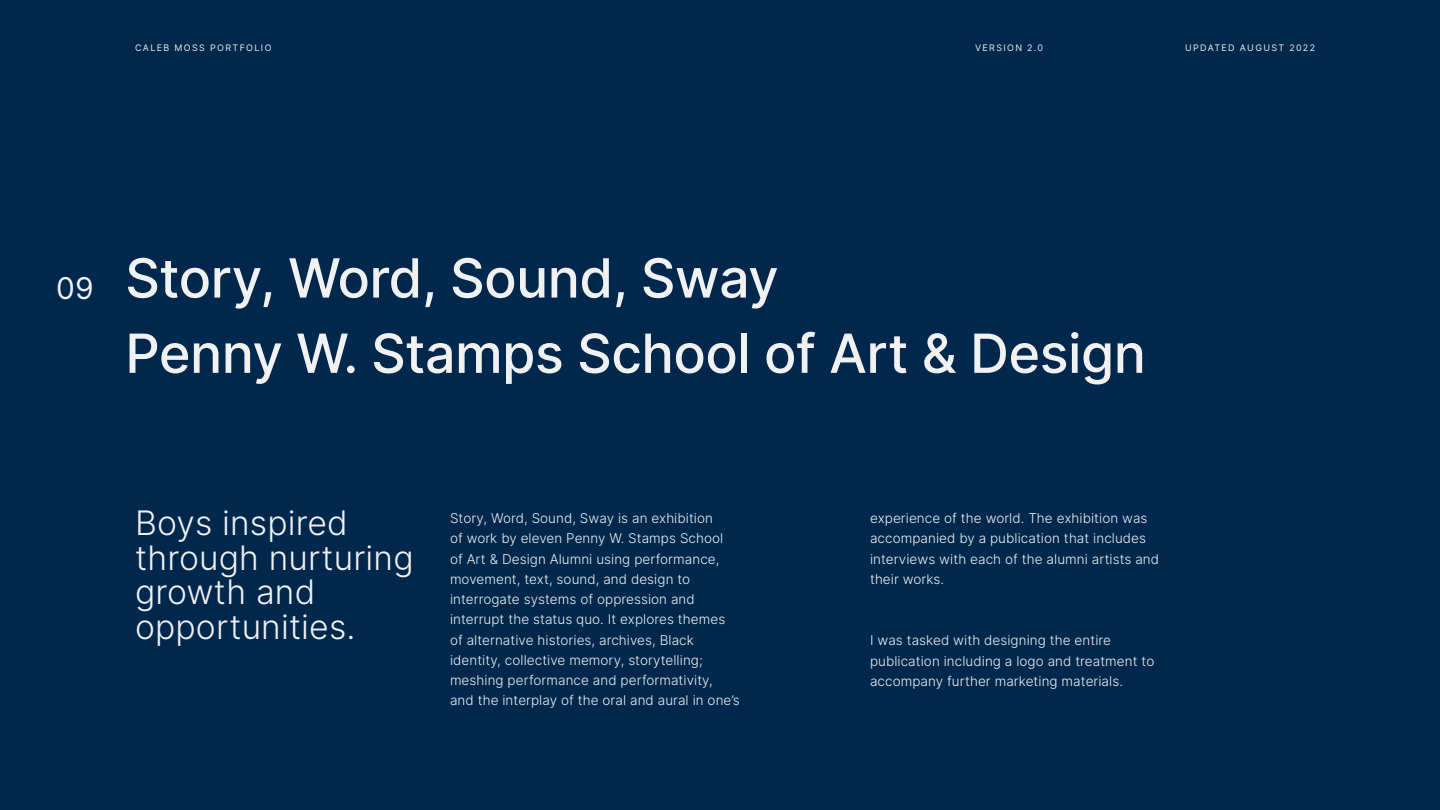
<style>
.page{position:relative;width:1440px;height:810px;background:#00274c}
.page>*{position:absolute;margin:0;border:0;box-sizing:border-box;transform-origin:0 0}
._02_-_Large_Section{font:500 54px "Inter";letter-spacing:-.01em;color:#f1f1f1}
._15_-_Section_Subhea{font:300 33.75px/34.5px "Inter";letter-spacing:.005em;color:#f1f1f1}
._14_-_Section_Number{font:30px "Inter";color:#f1f1f1}
._01_-_Body_Text{font:300 13.5px/20.2px "Inter";letter-spacing:.005em;color:#f1f1f1}
.t1{font:9px "Inter";letter-spacing:.15em;color:#f1f1f1}
</style>
<div class="page">
<p class="t1" style="left:135px;top:42px;width:138px">CALEB MOSS PORTFOLIO</p>
<p class="t1" style="left:975px;top:42px;width:70px">VERSION 2.0</p>
<p class="t1" style="left:1185px;top:42px;width:132px">UPDATED AUGUST 2022</p>
<p class="_14_-_Section_Number" style="left:56px;top:266px;width:39px">09</p>
<p class="_02_-_Large_Section" style="left:125px;top:238px;width:655px">Story, Word, Sound, Sway</p>
<p class="_02_-_Large_Section" style="left:125px;top:314px;width:1022px">Penny W. Stamps School of Art &amp; Design</p>
<p class="_15_-_Section_Subhea" style="left:135px;top:505px;width:280px">Boys inspired through nurturing growth and opportunities.</p>
<p class="_01_-_Body_Text" style="left:450px;top:508px;width:291px">Story, Word, Sound, Sway is an exhibition<br>of work by eleven Penny W. Stamps School<br>of Art &amp; Design Alumni using performance, movement, text, sound, and design to interrogate systems of oppression and interrupt the status quo. It explores themes of alternative histories, archives, Black identity, collective memory, storytelling; meshing performance and performativity, and the interplay of the oral and aural in one’s</p>
<p class="_01_-_Body_Text" style="left:870px;top:508px;width:291px">experience of the world. The exhibition was accompanied by a publication that includes interviews with each of the alumni artists and their works.</p>
<p class="_01_-_Body_Text" style="left:870px;top:630px;width:286px">I was tasked with designing the entire publication including a logo and treatment to accompany further marketing materials.</p>
</div>
